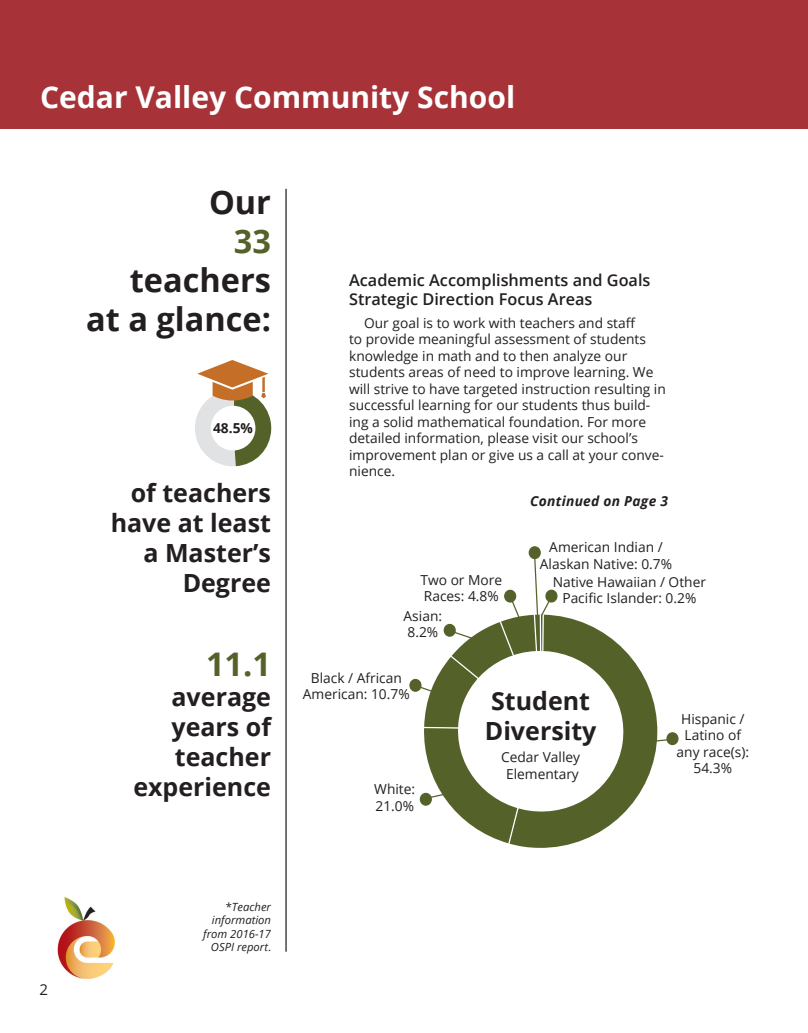
<style>
.page{position:relative;width:808px;height:1033px;background:#fff}
.page>*{position:absolute;margin:0;border:0;box-sizing:border-box;transform-origin:0 0}
.t1{font:700 32.5px/39px "Open Sans";color:#231f20;text-align:right}
.t2{font:700 32.5px "Open Sans";color:#54622a}
.t3{font:700 30px "Open Sans";color:#fff}
.t4{font:700 25px/30px "Open Sans";color:#231f20;text-align:right}
.t5{font:600 16.25px/18.8px "Open Sans";color:#231f20}
.t6{font:15px "Open Sans";color:#231f20}
.t7{font:13.75px/16.5px "Open Sans";color:#231f20;text-align:center}
.t8{font:italic 700 13.75px "Open Sans";letter-spacing:.02em;color:#231f20}
.t9{font:700 13.75px "Open Sans";color:#231f20}
.t10{font:italic 11.25px/13.5px "Open Sans";color:#231f20;text-align:right}
.s1{font-style:normal}
</style>
<div class="page">
<div style="left:0;top:0;width:786px;height:129px;background:#a73339"></div>
<hr style="left:285px;top:189px;width:2px;height:762px;background:#231f20">
<div style="left:756px;top:0;width:52px;height:129px;background:#a73339"></div>
<img style="left:57px;top:897px;width:58px;height:82px">
<svg style="left:195px;top:360px;width:77px;height:107px"></svg>
<svg style="left:515px;top:655px;width:143px;height:193px"></svg>
<svg style="left:639px;top:737px;width:30px;height:6px"></svg>
<div style="left:529px;top:547px;width:11px;height:11px;background:#54622a;border-radius:50%"></div>
<div style="left:528px;top:546px;width:12px;height:13px;border:1px solid #54622a;border-radius:50%"></div>
<div style="left:410px;top:679px;width:11px;height:12px;background:#54622a;border-radius:50%"></div>
<div style="left:409px;top:679px;width:12px;height:12px;border:1px solid #54622a;border-radius:50%"></div>
<div style="left:667px;top:732px;width:11px;height:12px;background:#54622a;border-radius:50%"></div>
<div style="left:666px;top:732px;width:12px;height:13px;border:1px solid #54622a;border-radius:50%"></div>
<svg style="left:416px;top:552px;width:213px;height:293px"></svg>
<h2 class="t3" style="left:40px;top:76px;width:476px">Cedar Valley Community School</h2>
<p class="t6" style="left:39px;top:979px;width:10px">2</p>
<h1 class="t1" style="left:209px;top:182px;width:63px">Our</h1>
<h1 class="t2" style="left:234px;top:218px;width:39px">33</h1>
<h1 class="t1" style="left:86px;top:260px;width:186px">teachers<br>at a glance:</h1>
<p class="t9" style="left:213px;top:418px;width:41px">48.5%</p>
<h3 class="t4" style="left:111px;top:477px;width:162px">of teachers have at least a Master’s<br>Degree</h3>
<h1 class="t2" style="left:206px;top:641px;width:66px">11.1</h1>
<h3 class="t4" style="left:133px;top:681px;width:139px">average years of teacher experience</h3>
<p class="t5" style="left:349px;top:271px;width:303px">Academic Accomplishments and Goals<br>Strategic Direction Focus Areas</p>
<p class="t7" style="left:349px;top:314px;width:318px;text-align:left;text-indent:15px">Our goal is to work with teachers and staff<br>to provide meaningful assessment of students knowledge in math and to then analyze our students areas of need to improve learning. We will strive to have targeted instruction resulting in successful learning for our students thus build&shy;ing a solid mathematical foundation. For more detailed information, please visit our school’s improvement plan or give us a call at your conve&shy;nience.</p>
<p class="t8" style="left:530px;top:491px;width:139px">Continued on Page 3</p>
<p class="t7" style="left:540px;top:538px;width:134px">American Indian /<br>Alaskan Native: 0.7%</p>
<p class="t7" style="left:552px;top:573px;width:155px">Native Hawaiian / Other<br>Pacific Islander: 0.2%</p>
<p class="t7" style="left:420px;top:571px;width:83px;text-align:left">Two or More<br>Races: 4.8%</p>
<p class="t7" style="left:403px;top:607px;width:40px;text-align:left">Asian:<br>8.2%</p>
<p class="t7" style="left:303px;top:669px;width:108px">Black / African<br>American: 10.7%</p>
<h3 class="t4" style="left:485px;top:685px;width:113px;text-align:left">Student<br>Diversity</h3>
<p class="t7" style="left:501px;top:748px;width:81px">Cedar Valley<br>Elementary</p>
<p class="t7" style="left:676px;top:710px;width:74px">Hispanic /<br>Latino of any race(s):<br>54.3%</p>
<p class="t7" style="left:374px;top:780px;width:42px;text-align:left">White:<br>21.0%</p>
<p class="t10" style="left:203px;top:899px;width:69px"><span class="s1">*</span>Teacher information from 2016-17<br>OSPI report<span class="s1">.</span></p>
</div>
